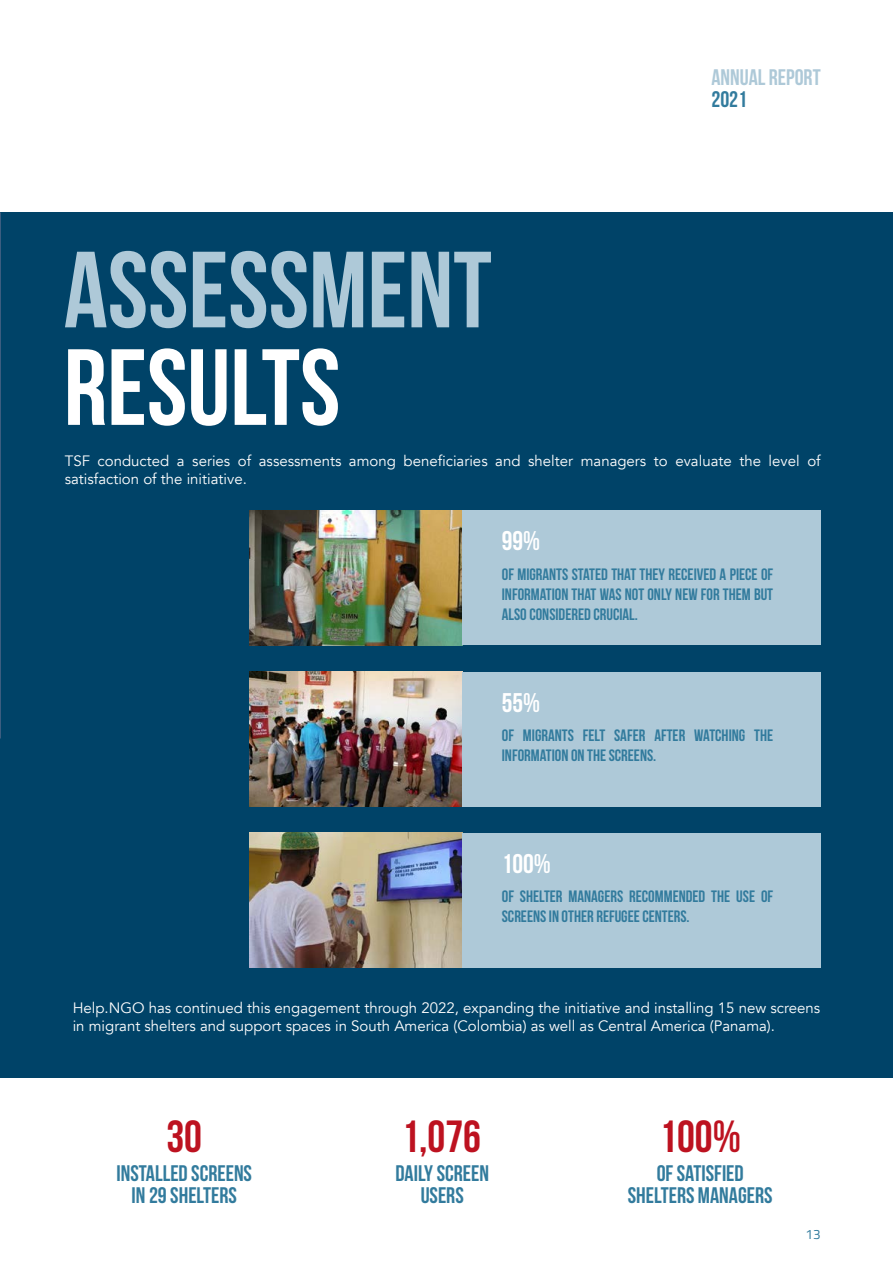
<style>
.page{position:relative;width:893px;height:1263px;background:#fff}
.page>*{position:absolute;margin:0;border:0;box-sizing:border-box;transform-origin:0 0}
.t1{font:108px "Bebas Neue";color:#aec9d8}
.t2{font:108px "Bebas Neue";color:#fff}
.t3{font:45px "Bebas Neue";color:#bd1220}
.t4{font:27px "Bebas Neue";color:#fff}
.t5{font:22.5px/22.5px "Bebas Neue";color:#327b9d;text-align:center}
.t6{font:22.5px "Bebas Neue";color:#aec9d8}
.t7{font:700 16.5px/19.8px "Bebas Neue";color:#327b9d}
.t8{font:15px/18px "Avenir";color:#fff}
.t9{font:13.5px "Titillium Web";color:#327b9d}
</style>
<div class="page">
<div style="left:0;top:212px;width:893px;height:866px;background:#004368"></div>
<img style="left:249px;top:510px;width:214px;height:135px">
<div style="left:463px;top:510px;width:358px;height:135px;background:#aec9d8"></div>
<img style="left:249px;top:671px;width:214px;height:135px">
<div style="left:463px;top:671px;width:358px;height:135px;background:#aec9d8"></div>
<img style="left:249px;top:833px;width:214px;height:134px">
<div style="left:463px;top:833px;width:358px;height:134px;background:#aec9d8"></div>
<img style="left:0;top:212px;width:1px;height:527px">
<h1 class="t1" style="left:64px;top:231px;width:430px">ASSESSMENT</h1>
<h1 class="t2" style="left:64px;top:328px;width:278px">RESULTS</h1>
<h3 class="t6" style="left:711px;top:65px;width:111px">ANNUAL REPORT</h3>
<h3 class="t5" style="left:711px;top:88px;width:37px">2021</h3>
<p class="t8" style="left:65px;top:452px;width:757px">TSF conducted a series of assessments among beneficiaries and shelter managers to evaluate the level of satisfaction of the initiative.</p>
<h3 class="t4" style="left:502px;top:526px;width:40px">99%</h3>
<p class="t7" style="left:502px;top:564px;width:273px;text-align:justify">OF MIGRANTS STATED THAT THEY RECEIVED A PIECE OF INFORMATION THAT WAS NOT ONLY NEW FOR THEM BUT ALSO CONSIDERED CRUCIAL.</p>
<h3 class="t4" style="left:502px;top:687px;width:40px">55%</h3>
<p class="t7" style="left:502px;top:725px;width:273px">OF MIGRANTS FELT SAFER AFTER WATCHING THE<br>INFORMATION ON THE SCREENS.</p>
<h3 class="t4" style="left:502px;top:848px;width:51px">100%</h3>
<p class="t7" style="left:502px;top:886px;width:273px">OF SHELTER MANAGERS RECOMMENDED THE USE OF<br>SCREENS IN OTHER REFUGEE CENTERS.</p>
<p class="t8" style="left:73px;top:999px;width:749px">Help.NGO has continued this engagement through 2022, expanding the initiative and installing 15 new screens in migrant shelters and support spaces in South America (Colombia) as well as Central America (Panama).</p>
<h2 class="t3" style="left:166px;top:1112px;width:37px">30</h2>
<h3 class="t5" style="left:116px;top:1162px;width:137px">INSTALLED SCREENS<br>IN 29 SHELTERS</h3>
<h2 class="t3" style="left:401px;top:1112px;width:81px">1,076</h2>
<h3 class="t5" style="left:395px;top:1162px;width:95px">DAILY SCREEN<br>USERS</h3>
<h2 class="t3" style="left:659px;top:1112px;width:83px">100%</h2>
<h3 class="t5" style="left:628px;top:1162px;width:146px">OF SATISFIED<br>SHELTERS MANAGERS</h3>
<p class="t9" style="left:806px;top:1224px;width:17px">13</p>
</div>
